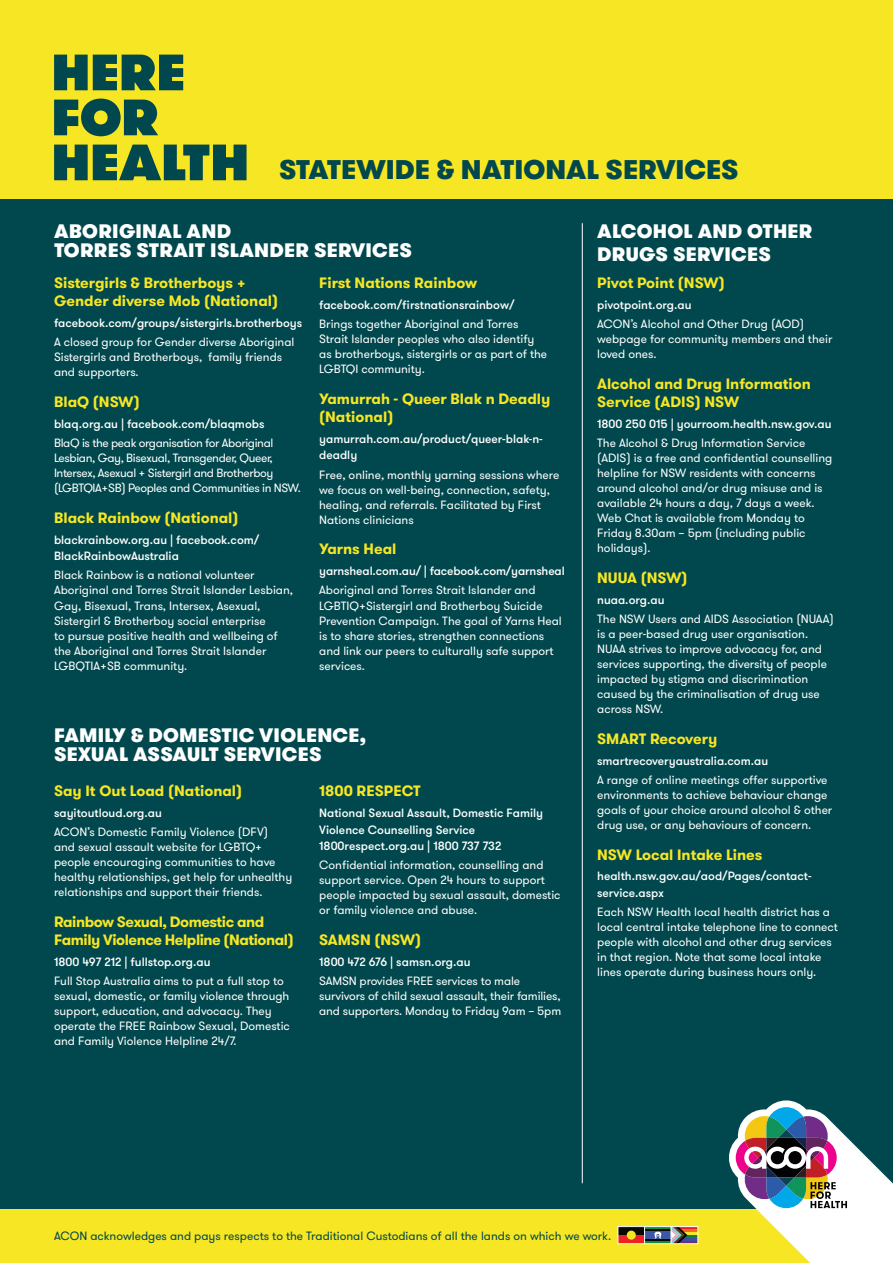
<style>
.page{position:relative;width:893px;height:1263px;background:#f7e623}
.page>*{position:absolute;margin:0;border:0;box-sizing:border-box;transform-origin:0 0}
.t1{font:800 51px/45px "GT Walsheim";letter-spacing:-.01em;color:#00484d}
.t2{font:900 27px "GT Walsheim";color:#00484d}
.t3{font:900 19.5px/19.5px "GT Walsheim";letter-spacing:.015em;color:#fff}
.t4{font:700 15px/18px "GT Walsheim";color:#f7e623}
.t5{font:700 15px/18px "GT Walsheim";letter-spacing:-.03em;color:#f7e623}
.t6{font:12px/15px "GT Walsheim";color:#fff}
.t7{font:500 12px/16.5px "GT Walsheim";color:#fff}
.t8{font:12px/15px "GT Walsheim";letter-spacing:-.03em;color:#fff}
.t9{font:12px "GT Walsheim";color:#00484d}
</style>
<div class="page">
<div style="left:0;top:200px;width:893px;height:1009px;background:#00484d"></div>
<hr style="left:582px;top:223px;width:1px;height:960px;background:#fff">
<svg style="left:729px;top:1100px;width:164px;height:163px"></svg>
<div style="left:618px;top:1235px;width:27px;height:9px;background:#ee2123"></div>
<div style="left:618px;top:1226px;width:27px;height:9px;background:#070904"></div>
<div style="left:627px;top:1230px;width:9px;height:10px;background:#f0e81f;border-radius:50%"></div>
<div style="left:617px;top:1226px;width:28px;height:18px;border:1px solid #fff"></div>
<hr style="left:645px;top:1226px;width:26px;height:4px;background:#118943">
<hr style="left:645px;top:1240px;width:26px;height:4px;background:#118943">
<div style="left:645px;top:1230px;width:26px;height:10px;background:#3c58a4"></div>
<hr style="left:645px;top:1229px;width:26px;height:2px;background:#070904">
<hr style="left:645px;top:1239px;width:26px;height:2px;background:#070904">
<svg style="left:654px;top:1231px;width:8px;height:8px"></svg>
<div style="left:644px;top:1226px;width:28px;height:18px;border:1px solid #fff"></div>
<hr style="left:671px;top:1226px;width:27px;height:3px;background:#ee2123">
<hr style="left:671px;top:1229px;width:27px;height:3px;background:#f36a21">
<hr style="left:671px;top:1235px;width:27px;height:3px;background:#0e813f">
<hr style="left:671px;top:1238px;width:27px;height:3px;background:#3c50a2">
<hr style="left:671px;top:1241px;width:27px;height:3px;background:#702c86">
<svg style="left:673px;top:1228px;width:14px;height:14px"></svg>
<div style="left:671px;top:1226px;width:27px;height:18px;border:1px solid #fff"></div>
<h1 class="t1" style="left:51px;top:50px;width:200px">HERE<br>FOR<br>HEALTH</h1>
<h2 class="t2" style="left:279px;top:151px;width:461px">STATEWIDE &amp; NATIONAL SERVICES</h2>
<h3 class="t3" style="left:54px;top:221px;width:359px">ABORIGINAL AND<br>TORRES STRAIT ISLANDER SERVICES</h3>
<p class="t4" style="left:54px;top:274px;width:226px">Sistergirls &amp; Brotherboys +<br>Gender diverse Mob (National)</p>
<p class="t7" style="left:54px;top:315px;width:250px">facebook.com/groups/sistergirls.brotherboys</p>
<p class="t6" style="left:54px;top:335px;width:242px">A closed group for Gender diverse Aboriginal<br>Sistergirls and Brotherboys, family friends and supporters.</p>
<p class="t4" style="left:54px;top:393px;width:87px">BlaQ (NSW)</p>
<p class="t7" style="left:54px;top:416px;width:212px">blaq.org.au | facebook.com/blaqmobs</p>
<p class="t8" style="left:54px;top:436px;width:248px">BlaQ is the peak organisation for Aboriginal Lesbian, Gay, Bisexual, Transgender, Queer, Intersex, Asexual + Sistergirl and Brotherboy (LGBTQIA+SB) Peoples and Communities in NSW.</p>
<p class="t4" style="left:54px;top:509px;width:186px">Black Rainbow (National)</p>
<p class="t7" style="left:54px;top:532px;width:207px">blackrainbow.org.au | facebook.com/<br>BlackRainbowAustralia</p>
<p class="t6" style="left:54px;top:568px;width:241px">Black Rainbow is a national volunteer Aboriginal and Torres Strait Islander Lesbian, Gay, Bisexual, Trans, Intersex, Asexual, Sistergirl &amp; Brotherboy social enterprise<br>to pursue positive health and wellbeing of the Aboriginal and Torres Strait Islander LGBQTIA+SB community.</p>
<p class="t4" style="left:319px;top:274px;width:159px">First Nations Rainbow</p>
<p class="t7" style="left:319px;top:297px;width:197px">facebook.com/firstnationsrainbow/</p>
<p class="t6" style="left:319px;top:317px;width:229px">Brings together Aboriginal and Torres Strait Islander peoples who also identify as brotherboys, sistergirls or as part of the LGBTQI community.</p>
<p class="t4" style="left:319px;top:390px;width:233px">Yamurrah - Queer Blak n Deadly (National)</p>
<p class="t7" style="left:319px;top:431px;width:225px">yamurrah.com.au/product/queer-blak-n&shy;deadly</p>
<p class="t6" style="left:319px;top:467px;width:242px">Free, online, monthly yarning sessions where we focus on well-being, connection, safety, healing, and referrals. Facilitated by First Nations clinicians</p>
<p class="t4" style="left:319px;top:540px;width:79px">Yarns Heal</p>
<p class="t7" style="left:319px;top:563px;width:247px">yarnsheal.com.au/ | facebook.com/yarnsheal</p>
<p class="t6" style="left:319px;top:583px;width:244px">Aboriginal and Torres Strait Islander and LGBTIQ+Sistergirl and Brotherboy Suicide Prevention Campaign. The goal of Yarns Heal is to share stories, strengthen connections and link our peers to culturally safe support services.</p>
<h3 class="t3" style="left:54px;top:725px;width:313px">FAMILY &amp; DOMESTIC VIOLENCE,<br>SEXUAL ASSAULT SERVICES</h3>
<p class="t4" style="left:54px;top:782px;width:190px">Say It Out Load (National)</p>
<p class="t7" style="left:54px;top:805px;width:109px">sayitoutloud.org.au</p>
<p class="t6" style="left:54px;top:825px;width:240px">ACON’s Domestic Family Violence (DFV)<br>and sexual assault website for LGBTQ+ people encouraging communities to have healthy relationships, get help for unhealthy relationships and support their friends.</p>
<p class="t5" style="left:54px;top:913px;width:241px">Rainbow Sexual, Domestic and<br>Family Violence Helpline (National)</p>
<p class="t7" style="left:54px;top:954px;width:158px">1800 497 212 | fullstop.org.au</p>
<p class="t6" style="left:54px;top:974px;width:237px">Full Stop Australia aims to put a full stop to sexual, domestic, or family violence through support, education, and advocacy. They operate the FREE Rainbow Sexual, Domestic and Family Violence Helpline 24/7.</p>
<p class="t4" style="left:319px;top:782px;width:103px">1800 RESPECT</p>
<p class="t7" style="left:319px;top:805px;width:226px">National Sexual Assault, Domestic Family<br>Violence Counselling Service<br>1800respect.org.au | 1800 737 732</p>
<p class="t6" style="left:319px;top:858px;width:243px">Confidential information, counselling and support service. Open 24 hours to support people impacted by sexual assault, domestic or family violence and abuse.</p>
<p class="t4" style="left:319px;top:931px;width:104px">SAMSN (NSW)</p>
<p class="t7" style="left:319px;top:954px;width:153px">1800 472 676 | samsn.org.au</p>
<p class="t6" style="left:319px;top:974px;width:243px">SAMSN provides FREE services to male survivors of child sexual assault, their families, and supporters. Monday to Friday 9am – 5pm</p>
<h3 class="t3" style="left:597px;top:219px;width:217px;line-height:23.4px">ALCOHOL AND OTHER<br>DRUGS SERVICES</h3>
<p class="t4" style="left:597px;top:274px;width:129px">Pivot Point (NSW)</p>
<p class="t7" style="left:597px;top:297px;width:96px">pivotpoint.org.au</p>
<p class="t6" style="left:597px;top:317px;width:237px">ACON’s Alcohol and Other Drug (AOD) webpage for community members and their loved ones.</p>
<p class="t4" style="left:597px;top:375px;width:215px">Alcohol and Drug Information<br>Service (ADIS) NSW</p>
<p class="t7" style="left:597px;top:416px;width:236px">1800 250 015 | yourroom.health.nsw.gov.au</p>
<p class="t6" style="left:597px;top:436px;width:237px">The Alcohol &amp; Drug Information Service (ADIS) is a free and confidential counselling helpline for NSW residents with concerns around alcohol and/or drug misuse and is available 24 hours a day, 7 days a week.<br>Web Chat is available from Monday to Friday 8.30am – 5pm (including public holidays).</p>
<p class="t4" style="left:597px;top:569px;width:92px">NUUA (NSW)</p>
<p class="t7" style="left:597px;top:592px;width:69px">nuaa.org.au</p>
<p class="t6" style="left:597px;top:612px;width:238px">The NSW Users and AIDS Association (NUAA) is a peer-based drug user organisation.<br>NUAA strives to improve advocacy for, and services supporting, the diversity of people impacted by stigma and discrimination caused by the criminalisation of drug use across NSW.</p>
<p class="t4" style="left:597px;top:730px;width:122px">SMART Recovery</p>
<p class="t7" style="left:597px;top:752px;width:173px">smartrecoveryaustralia.com.au</p>
<p class="t6" style="left:597px;top:772px;width:237px">A range of online meetings offer supportive environments to achieve behaviour change goals of your choice around alcohol &amp; other drug use, or any behaviours of concern.</p>
<p class="t4" style="left:597px;top:845px;width:167px">NSW Local Intake Lines</p>
<p class="t7" style="left:597px;top:868px;width:216px">health.nsw.gov.au/aod/Pages/contact&shy;service.aspx</p>
<p class="t6" style="left:597px;top:905px;width:242px">Each NSW Health local health district has a local central intake telephone line to connect people with alcohol and other drug services in that region. Note that some local intake lines operate during business hours only.</p>
<p class="t9" style="left:54px;top:1229px;width:559px">ACON acknowledges and pays respects to the Traditional Custodians of all the lands on which we work.</p>
</div>
